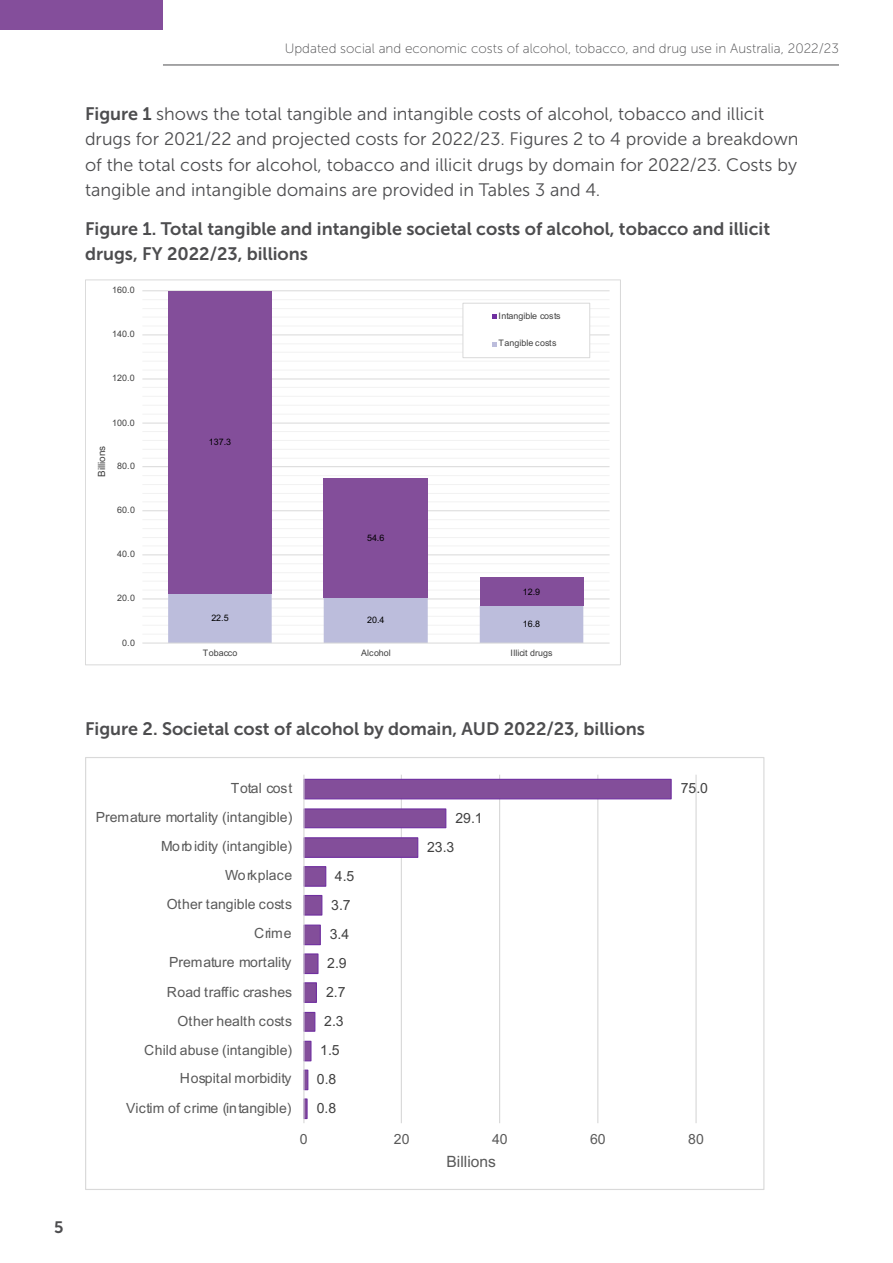
<style>
.page{position:relative;width:893px;height:1263px;background:#fff}
.page>*{position:absolute;margin:0;border:0;box-sizing:border-box;transform-origin:0 0}
.t1{font:18px/25.5px "Museo Sans 300";color:#4d4d4f}
.t2{font:18px/25.5px "Museo Sans 700";color:#4d4d4f}
.t3{font:16.5px "Museo Sans 700";color:#4d4d4f}
.t4{font:15.6px "Arial";color:#595959}
.t5{font:14.1px "Arial";color:#595959}
.t6{font:14.1px "Arial";color:#404040}
.t7{font:13.5px "Museo Sans 100";color:#4d4d4f}
.t8{font:9.9px "Arial";color:#404040}
.t9{font:8.85px "Arial";color:#404040}
.t10{font:8.85px "Arial";color:#000}
.s1{font-family:"Museo Sans 700"}
</style>
<div class="page">
<hr style="left:163px;top:65px;width:676px;height:1px;background:#4d4d4f">
<div style="left:0;top:0;width:163px;height:29px;background:#844e9b"></div>
<hr style="left:142px;top:634px;width:468px;height:1px;background:#f2f2f2">
<hr style="left:142px;top:625px;width:468px;height:1px;background:#f2f2f2">
<hr style="left:142px;top:616px;width:468px;height:1px;background:#f2f2f2">
<hr style="left:142px;top:607px;width:468px;height:1px;background:#f2f2f2">
<hr style="left:142px;top:590px;width:468px;height:1px;background:#f2f2f2">
<hr style="left:142px;top:581px;width:468px;height:1px;background:#f2f2f2">
<hr style="left:142px;top:572px;width:468px;height:1px;background:#f2f2f2">
<hr style="left:142px;top:563px;width:468px;height:1px;background:#f2f2f2">
<hr style="left:142px;top:546px;width:468px;height:1px;background:#f2f2f2">
<hr style="left:142px;top:537px;width:468px;height:1px;background:#f2f2f2">
<hr style="left:142px;top:528px;width:468px;height:1px;background:#f2f2f2">
<hr style="left:142px;top:519px;width:468px;height:1px;background:#f2f2f2">
<hr style="left:142px;top:501px;width:468px;height:1px;background:#f2f2f2">
<hr style="left:142px;top:493px;width:468px;height:1px;background:#f2f2f2">
<hr style="left:142px;top:484px;width:468px;height:1px;background:#f2f2f2">
<hr style="left:142px;top:475px;width:468px;height:1px;background:#f2f2f2">
<hr style="left:142px;top:458px;width:468px;height:1px;background:#f2f2f2">
<hr style="left:142px;top:449px;width:468px;height:1px;background:#f2f2f2">
<hr style="left:142px;top:440px;width:468px;height:1px;background:#f2f2f2">
<hr style="left:142px;top:431px;width:468px;height:1px;background:#f2f2f2">
<hr style="left:142px;top:414px;width:468px;height:1px;background:#f2f2f2">
<hr style="left:142px;top:405px;width:468px;height:1px;background:#f2f2f2">
<hr style="left:142px;top:396px;width:468px;height:1px;background:#f2f2f2">
<hr style="left:142px;top:387px;width:468px;height:1px;background:#f2f2f2">
<hr style="left:142px;top:370px;width:468px;height:1px;background:#f2f2f2">
<hr style="left:142px;top:361px;width:468px;height:1px;background:#f2f2f2">
<hr style="left:142px;top:352px;width:468px;height:1px;background:#f2f2f2">
<hr style="left:142px;top:343px;width:468px;height:1px;background:#f2f2f2">
<hr style="left:142px;top:326px;width:468px;height:1px;background:#f2f2f2">
<hr style="left:142px;top:317px;width:468px;height:1px;background:#f2f2f2">
<hr style="left:142px;top:308px;width:468px;height:1px;background:#f2f2f2">
<hr style="left:142px;top:299px;width:468px;height:1px;background:#f2f2f2">
<hr style="left:142px;top:599px;width:468px;height:1px;background:#d9d9d9">
<hr style="left:142px;top:554px;width:468px;height:1px;background:#d9d9d9">
<hr style="left:142px;top:510px;width:468px;height:1px;background:#d9d9d9">
<hr style="left:142px;top:466px;width:468px;height:1px;background:#d9d9d9">
<hr style="left:142px;top:423px;width:468px;height:1px;background:#d9d9d9">
<hr style="left:142px;top:379px;width:468px;height:1px;background:#d9d9d9">
<hr style="left:142px;top:334px;width:468px;height:1px;background:#d9d9d9">
<hr style="left:142px;top:290px;width:468px;height:1px;background:#d9d9d9">
<svg style="left:168px;top:593px;width:415px;height:50px"></svg>
<div style="left:168px;top:291px;width:104px;height:302px;background:#834e9a"></div>
<div style="left:324px;top:478px;width:104px;height:120px;background:#834e9a"></div>
<div style="left:480px;top:578px;width:103px;height:28px;background:#834e9a"></div>
<hr style="left:142px;top:643px;width:468px;height:1px;background:#d9d9d9">
<div style="left:463px;top:303px;width:127px;height:55px;background:#fff"></div>
<div style="left:463px;top:303px;width:127px;height:55px;border:1px solid #d9d9d9"></div>
<svg style="left:492px;top:315px;width:5px;height:4px"></svg>
<svg style="left:492px;top:342px;width:5px;height:4px"></svg>
<hr style="left:401px;top:775px;width:1px;height:348px;background:#d9d9d9">
<hr style="left:499px;top:775px;width:1px;height:348px;background:#d9d9d9">
<hr style="left:597px;top:775px;width:1px;height:348px;background:#d9d9d9">
<hr style="left:695px;top:775px;width:2px;height:348px;background:#d9d9d9">
<svg style="left:304px;top:778px;width:368px;height:342px"></svg>
<hr style="left:303px;top:775px;width:1px;height:348px;background:#d9d9d9">
<p class="t7" style="left:285px;top:41px;width:556px">Updated social and economic costs of alcohol, tobacco, and drug use in Australia, 2022/23</p>
<p class="t1" style="left:85px;top:101px;width:715px"><span class="s1">Figure 1</span> shows the total tangible and intangible costs of alcohol, tobacco and illicit drugs for 2021/22 and projected costs for 2022/23. Figures 2 to 4 provide a breakdown of the total costs for alcohol, tobacco and illicit drugs by domain for 2022/23. Costs by tangible and intangible domains are provided in Tables 3 and 4.</p>
<p class="t2" style="left:85px;top:216px;width:687px">Figure 1. Total tangible and intangible societal costs of alcohol, tobacco and illicit drugs, FY 2022/23, billions</p>
<p class="t9" style="left:112px;top:284px;width:24px">160.0</p>
<p class="t9" style="left:112px;top:328px;width:24px">140.0</p>
<p class="t9" style="left:112px;top:372px;width:24px">120.0</p>
<p class="t9" style="left:112px;top:416px;width:24px">100.0</p>
<p class="t8" style="left:95px;top:477px;width:33px;rotate:-90deg">Billions</p>
<p class="t9" style="left:117px;top:460px;width:19px">80.0</p>
<p class="t9" style="left:117px;top:504px;width:19px">60.0</p>
<p class="t9" style="left:117px;top:548px;width:19px">40.0</p>
<p class="t9" style="left:117px;top:592px;width:19px">20.0</p>
<p class="t9" style="left:122px;top:636px;width:14px">0.0</p>
<p class="t10" style="left:209px;top:436px;width:24px">137.3</p>
<p class="t10" style="left:367px;top:532px;width:19px">54.6</p>
<p class="t10" style="left:211px;top:612px;width:19px">22.5</p>
<p class="t10" style="left:367px;top:614px;width:19px">20.4</p>
<p class="t9" style="left:499px;top:310px;width:63px">Intangible costs</p>
<p class="t9" style="left:499px;top:337px;width:59px">Tangible costs</p>
<p class="t10" style="left:523px;top:585px;width:19px">12.9</p>
<p class="t10" style="left:523px;top:618px;width:19px">16.8</p>
<p class="t9" style="left:203px;top:647px;width:36px">Tobacco</p>
<p class="t9" style="left:361px;top:647px;width:31px">Alcohol</p>
<p class="t9" style="left:510px;top:647px;width:44px">Illicit drugs</p>
<p class="t3" style="left:54px;top:1218px;width:11px">5</p>
<p class="t2" style="left:85px;top:716px;width:561px">Figure 2. Societal cost of alcohol by domain, AUD 2022/23, billions</p>
<p class="t5" style="left:231px;top:779px;width:63px">Total cost</p>
<p class="t5" style="left:96px;top:807px;width:198px">Premature mortality (intangible)</p>
<p class="t6" style="left:455px;top:808px;width:29px">29.1</p>
<p class="t5" style="left:161px;top:836px;width:132px">Morbidity (intangible)</p>
<p class="t6" style="left:427px;top:837px;width:29px">23.3</p>
<p class="t5" style="left:225px;top:865px;width:69px">Workplace</p>
<p class="t6" style="left:335px;top:866px;width:21px">4.5</p>
<p class="t5" style="left:167px;top:895px;width:127px">Other tangible costs</p>
<p class="t6" style="left:331px;top:895px;width:21px">3.7</p>
<p class="t5" style="left:254px;top:924px;width:39px">Crime</p>
<p class="t6" style="left:330px;top:924px;width:21px">3.4</p>
<p class="t5" style="left:169px;top:952px;width:124px">Premature mortality</p>
<p class="t6" style="left:327px;top:953px;width:21px">2.9</p>
<p class="t5" style="left:167px;top:982px;width:127px">Road traffic crashes</p>
<p class="t6" style="left:326px;top:982px;width:21px">2.7</p>
<p class="t5" style="left:178px;top:1011px;width:116px">Other health costs</p>
<p class="t6" style="left:324px;top:1012px;width:21px">2.3</p>
<p class="t5" style="left:144px;top:1040px;width:150px">Child abuse (intangible)</p>
<p class="t6" style="left:320px;top:1041px;width:21px">1.5</p>
<p class="t5" style="left:180px;top:1069px;width:113px">Hospital morbidity</p>
<p class="t6" style="left:317px;top:1069px;width:21px">0.8</p>
<p class="t5" style="left:126px;top:1098px;width:167px">Victim of crime (intangible)</p>
<p class="t6" style="left:317px;top:1098px;width:21px">0.8</p>
<p class="t6" style="left:681px;top:779px;width:29px">75.0</p>
<p class="t5" style="left:300px;top:1129px;width:9px">0</p>
<p class="t5" style="left:394px;top:1129px;width:17px">20</p>
<p class="t5" style="left:492px;top:1129px;width:17px">40</p>
<p class="t5" style="left:590px;top:1129px;width:17px">60</p>
<p class="t5" style="left:688px;top:1129px;width:17px">80</p>
<p class="t4" style="left:447px;top:1150px;width:51px">Billions</p>
</div>
